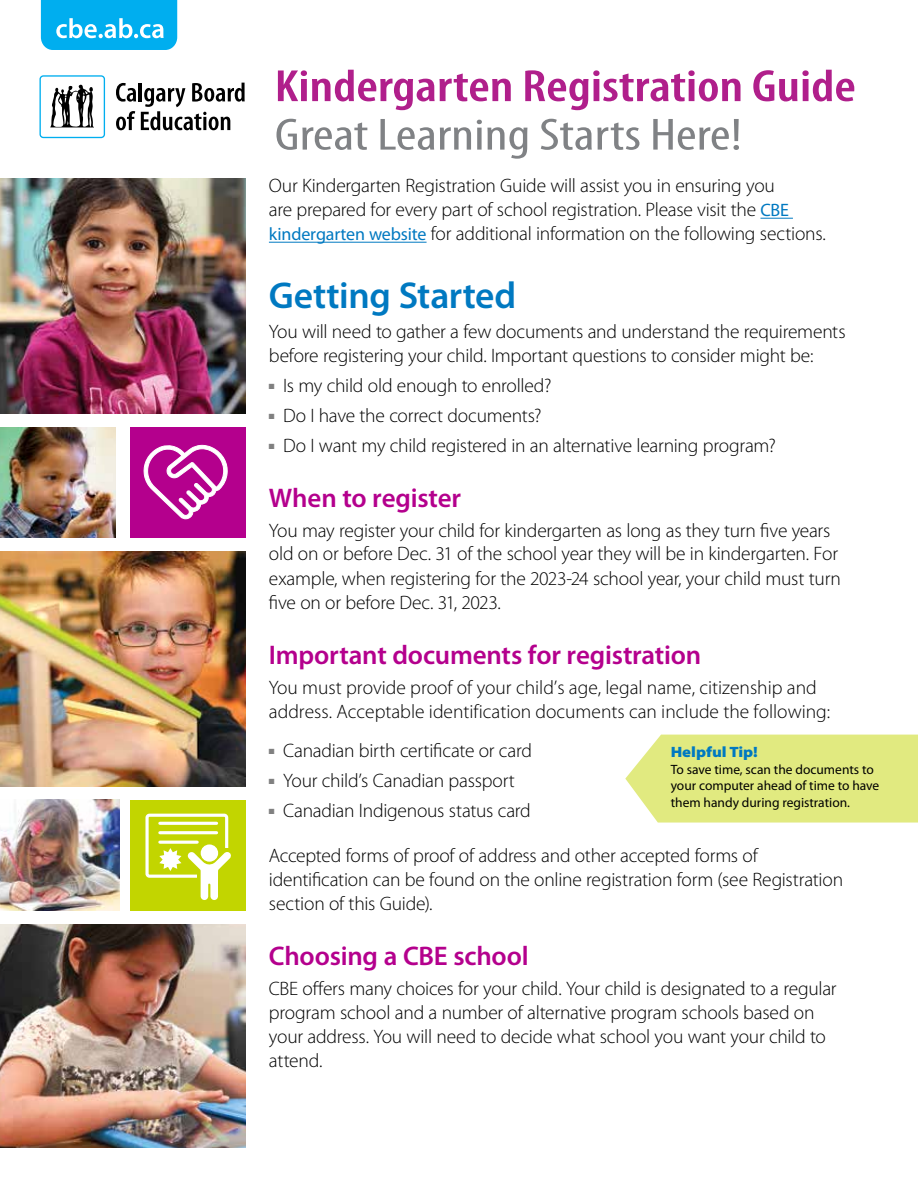
<style>
.page{position:relative;width:918px;height:1185px;background:#fff}
.page>*{position:absolute;margin:0;border:0;box-sizing:border-box;transform-origin:0 0}
.t1{font:600 condensed 45.45px "Myriad Pro";color:#b01f8b;scale:1.2 1}
.t2{font:condensed 45.45px "Myriad Pro";color:#808285;scale:1.25 1}
.t3{font:600 37.5px "Myriad Pro";letter-spacing:-.005em;color:#0079c1}
.t4{font:600 27px "Myriad Pro";letter-spacing:-.005em;color:#b4008d}
.t5{font:300 19.5px/24px "Myriad Pro";letter-spacing:-.01em;color:#000}
.t6{font:900 15px "Myriad Pro";color:#0079c1;scale:1.1 1}
.t7{font:13.5px/16.5px "Myriad Pro";color:#000}
.s1{font-weight:400;font-size:18px;color:#0079c1}
</style>
<div class="page">
<div style="left:130px;top:800px;width:115px;height:110px;background:#c2d500"></div>
<img style="left:0;top:427px;width:115px;height:111px">
<div style="left:130px;top:427px;width:115px;height:111px;background:#b4008d"></div>
<img style="left:0;top:924px;width:245px;height:224px">
<img style="left:0;top:179px;width:245px;height:234px">
<img style="left:0;top:800px;width:119px;height:110px">
<img style="left:0;top:551px;width:245px;height:235px">
<svg style="left:41px;top:0;width:137px;height:50px"></svg>
<div style="left:38px;top:74px;width:68px;height:65px;border:3px solid #fff;border-radius:3px"></div>
<svg style="left:116px;top:83px;width:129px;height:47px"></svg>
<div style="left:40px;top:76px;width:64px;height:61px;background:#fff;border-radius:3px"></div>
<div style="left:39px;top:75px;width:66px;height:63px;border:1px solid #00aeef;border-radius:3px"></div>
<svg style="left:50px;top:85px;width:44px;height:42px"></svg>
<svg style="left:143px;top:444px;width:85px;height:76px"></svg>
<div style="left:145px;top:814px;width:83px;height:64px;border:3px solid #fff;border-radius:2px"></div>
<div style="left:197px;top:848px;width:34px;height:37px;background:#c2d500"></div>
<svg style="left:159px;top:848px;width:22px;height:23px"></svg>
<hr style="left:160px;top:822px;width:57px;height:3px;background:#fff">
<hr style="left:160px;top:831px;width:57px;height:3px;background:#fff">
<hr style="left:160px;top:841px;width:37px;height:3px;background:#fff">
<svg style="left:187px;top:852px;width:44px;height:48px"></svg>
<div style="left:201px;top:844px;width:17px;height:18px;background:#fff;border-radius:50%"></div>
<hr style="left:760px;top:218px;width:33px;height:1px;background:#0079c1">
<hr style="left:269px;top:242px;width:158px;height:1px;background:#0079c1">
<svg style="left:625px;top:735px;width:293px;height:88px"></svg>
<h1 class="t1" style="left:275px;top:61px;width:486px">Kindergarten Registration Guide</h1>
<h1 class="t2" style="left:275px;top:107px;width:375px">Great Learning Starts Here!</h1>
<p class="t5" style="left:269px;top:174px;width:559px">Our Kindergarten Registration Guide will assist you in ensuring you<br>are prepared for every part of school registration. Please visit the <span class="s1">CBE kindergarten website</span> for additional information on the following sections.</p>
<h2 class="t3" style="left:269px;top:271px;width:249px">Getting Started</h2>
<p class="t5" style="left:269px;top:320px;width:578px">You will need to gather a few documents and understand the requirements before registering your child. Important questions to consider might be:</p>
<p class="t5" style="left:269px;top:374px;width:284px"><sup>■</sup> Is my child old enough to enrolled?</p>
<p class="t5" style="left:269px;top:404px;width:274px"><sup>■</sup> Do I have the correct documents?</p>
<p class="t5" style="left:269px;top:434px;width:509px"><sup>■</sup> Do I want my child registered in an alternative learning program?</p>
<h3 class="t4" style="left:269px;top:481px;width:194px">When to register</h3>
<p class="t5" style="left:269px;top:519px;width:573px">You may register your child for kindergarten as long as they turn five years old on or before Dec. 31 of the school year they will be in kindergarten. For example, when registering for the 2023-24 school year, your child must turn five on or before Dec. 31, 2023.</p>
<h3 class="t4" style="left:269px;top:637px;width:434px">Important documents for registration</h3>
<p class="t5" style="left:269px;top:676px;width:563px">You must provide proof of your child’s age, legal name, citizenship and address. Acceptable identification documents can include the following:</p>
<p class="t5" style="left:269px;top:739px;width:265px"><sup>■</sup> Canadian birth certificate or card</p>
<p class="t5" style="left:269px;top:769px;width:248px"><sup>■</sup> Your child’s Canadian passport</p>
<p class="t5" style="left:269px;top:799px;width:263px"><sup>■</sup> Canadian Indigenous status card</p>
<p class="t5" style="left:269px;top:844px;width:576px">Accepted forms of proof of address and other accepted forms of identification can be found on the online registration form (see Registration section of this Guide).</p>
<h3 class="t4" style="left:269px;top:938px;width:261px">Choosing a CBE school</h3>
<p class="t5" style="left:269px;top:976px;width:569px">CBE offers many choices for your child. Your child is designated to a regular program school and a number of alternative program schools based on your address. You will need to decide what school you want your child to attend.</p>
<p class="t6" style="left:671px;top:742px;width:81px">Helpful Tip!</p>
<p class="t7" style="left:671px;top:761px;width:210px">To save time, scan the documents to your computer ahead of time to have them handy during registration.</p>
</div>
